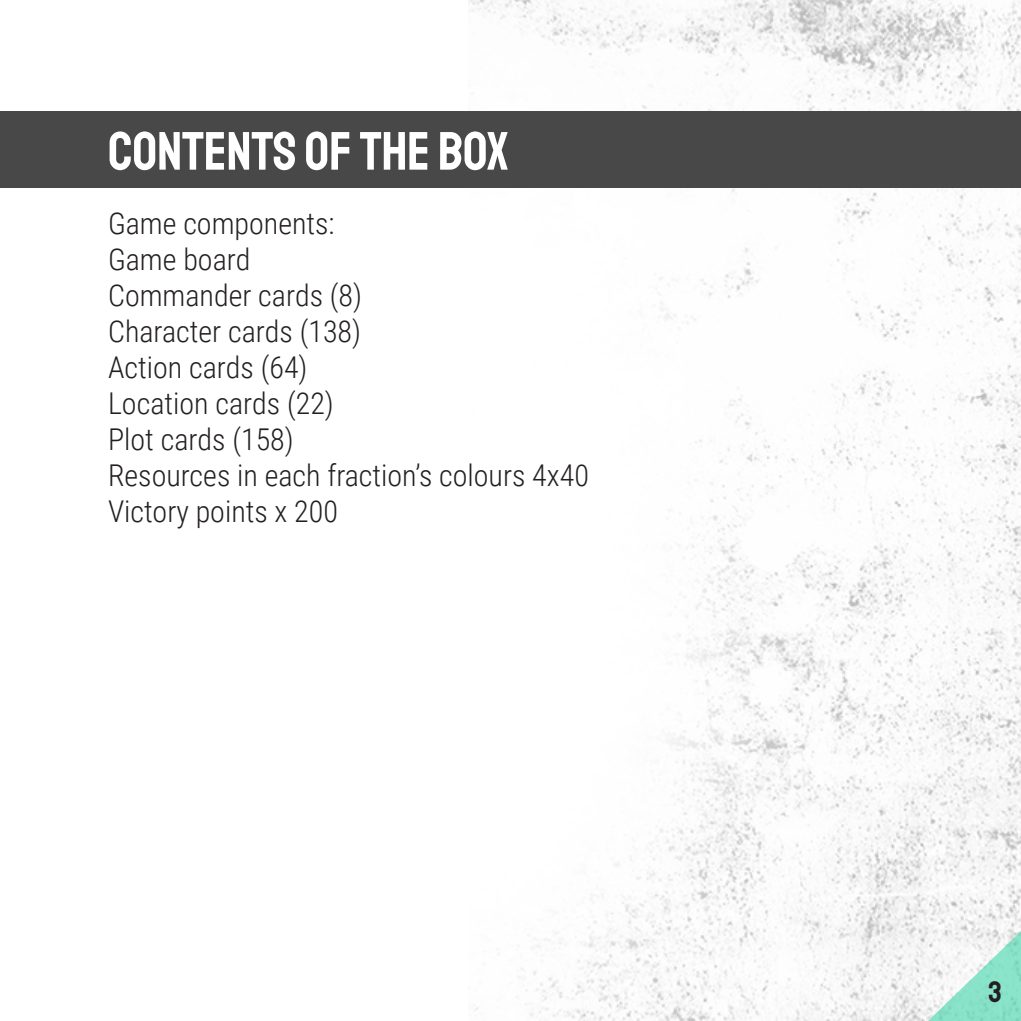
<style>
.page{position:relative;width:1021px;height:1021px;background:#fff}
.page>*{position:absolute;margin:0;border:0;box-sizing:border-box;transform-origin:0 0}
.t1{font:54px "Staatliches";color:#fff}
.Text1{font:300 30px "Roboto Condensed";color:#231f20}
.t2{font:30px "Staatliches";color:#231f20}
</style>
<div class="page">
<img style="left:468px;top:0;width:552px;height:1020px">
<svg style="left:891px;top:896px;width:129px;height:124px"></svg>
<div style="left:0;top:111px;width:1020px;height:77px;background:#474847"></div>
<p class="t1" style="left:108px;top:115px;width:402px">CONTENTS OF THE BOX</p>
<p class="Text1" style="left:108px;top:202px;width:228px">Game components:</p>
<p class="Text1" style="left:108px;top:238px;width:144px">Game board</p>
<p class="Text1" style="left:108px;top:274px;width:255px">Commander cards (8)</p>
<p class="Text1" style="left:108px;top:310px;width:254px">Character cards (138)</p>
<p class="Text1" style="left:108px;top:346px;width:201px">Action cards (64)</p>
<p class="Text1" style="left:108px;top:382px;width:227px">Location cards (22)</p>
<p class="Text1" style="left:108px;top:418px;width:187px">Plot cards (158)</p>
<p class="Text1" style="left:108px;top:454px;width:482px">Resources in each fraction’s colours 4x40</p>
<p class="Text1" style="left:108px;top:490px;width:231px">Victory points x 200</p>
<p class="t2" style="left:988px;top:971px;width:15px">3</p>
</div>
